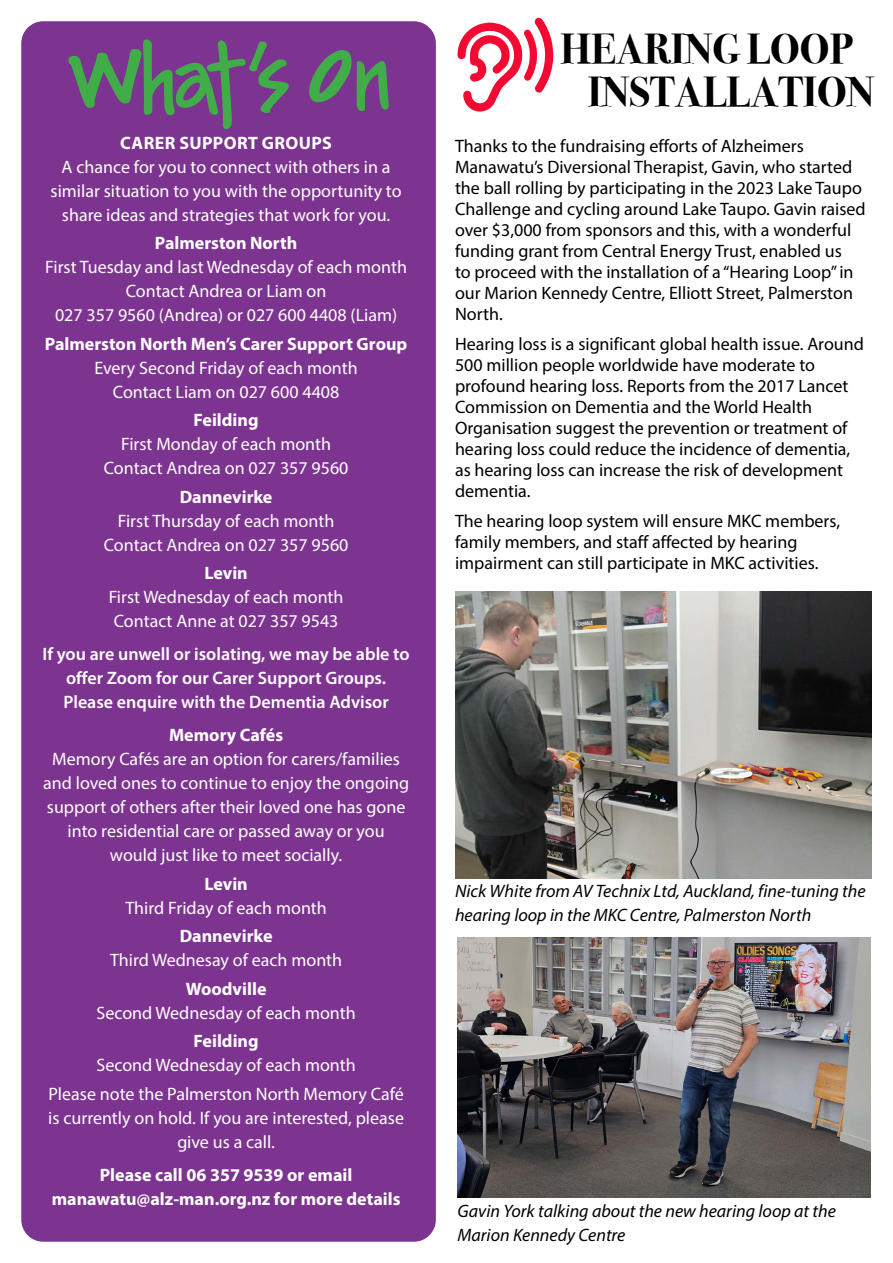
<style>
.page{position:relative;width:893px;height:1263px;background:#fff}
.page>*{position:absolute;margin:0;border:0;box-sizing:border-box;transform-origin:0 0}
.t1{font:700 41.85px/43px "Bodoni Svty Two ITCTT";color:#000}
.t2{font:18px/21px "Myriad Pro";color:#000}
.t3{font:18px/24px "Myriad Pro";color:#fff;text-align:center}
.t4{font:700 18px/24px "Myriad Pro";color:#fff;text-align:center}
.t5{font:italic 18px/24px "Myriad Pro";color:#000}
.t6{font:600 18px/24px "Myriad Pro";color:#fff;text-align:center}
.t7{font:700 18px "Myriad Pro";letter-spacing:.02em;color:#fff}
</style>
<div class="page">
<div style="left:22px;top:22px;width:413px;height:1219px;background:#7d3390;border-radius:21px"></div>
<svg style="left:68px;top:39px;width:321px;height:90px"></svg>
<svg style="left:457px;top:17px;width:96px;height:95px"></svg>
<img style="left:457px;top:937px;width:413px;height:261px">
<img style="left:455px;top:591px;width:416px;height:287px">
<p class="t7" style="left:120px;top:131px;width:213px">CARER SUPPORT GROUPS</p>
<p class="t3" style="left:51px;top:154px;width:353px">A chance for you to connect with others in a similar situation to you with the opportunity to share ideas and strategies that work for you.</p>
<p class="t4" style="left:155px;top:230px;width:144px">Palmerston North</p>
<p class="t3" style="left:45px;top:255px;width:363px">First Tuesday and last Wednesday of each month<br>Contact Andrea or Liam on<br>027 357 9560 (Andrea) or 027 600 4408 (Liam)</p>
<p class="t4" style="left:45px;top:331px;width:364px">Palmerston North Men’s Carer Support Group</p>
<p class="t3" style="left:94px;top:355px;width:265px">Every Second Friday of each month<br>Contact Liam on 027 600 4408</p>
<p class="t4" style="left:194px;top:407px;width:67px">Feilding</p>
<p class="t3" style="left:104px;top:432px;width:246px">First Monday of each month<br>Contact Andrea on 027 357 9560</p>
<p class="t4" style="left:180px;top:484px;width:94px">Dannevirke</p>
<p class="t3" style="left:104px;top:508px;width:246px">First Thursday of each month<br>Contact Andrea on 027 357 9560</p>
<p class="t4" style="left:204px;top:560px;width:45px">Levin</p>
<p class="t3" style="left:109px;top:585px;width:236px;text-align:left">First Wednesday of each month<br>Contact Anne at 027 357 9543</p>
<p class="t6" style="left:43px;top:642px;width:369px">If you are unwell or isolating, we may be able to offer Zoom for our Carer Support Groups.<br>Please enquire with the Dementia Advisor</p>
<p class="t4" style="left:169px;top:722px;width:116px">Memory Cafés</p>
<p class="t3" style="left:43px;top:747px;width:367px">Memory Cafés are an option for carers/families and loved ones to continue to enjoy the ongoing support of others after their loved one has gone into residential care or passed away or you would just like to meet socially.</p>
<p class="t4" style="left:204px;top:871px;width:45px">Levin</p>
<p class="t3" style="left:125px;top:895px;width:203px">Third Friday of each month</p>
<p class="t4" style="left:180px;top:923px;width:94px">Dannevirke</p>
<p class="t3" style="left:110px;top:948px;width:234px">Third Wednesay of each month</p>
<p class="t4" style="left:186px;top:976px;width:82px">Woodville</p>
<p class="t3" style="left:96px;top:1000px;width:261px">Second Wednesday of each month</p>
<p class="t4" style="left:194px;top:1028px;width:67px">Feilding</p>
<p class="t3" style="left:48px;top:1050px;width:357px;line-height:28.5px">Second Wednesday of each month<br>Please note the Palmerston North Memory Café</p>
<p class="t3" style="left:48px;top:1105px;width:357px">is currently on hold. If you are interested, please give us a call.</p>
<p class="t4" style="left:52px;top:1162px;width:350px">Please call 06 357 9539 or email manawatu@alz-man.org.nz for more details</p>
<h1 class="t1" style="left:588px;top:24px;width:288px;text-indent:-27px">HEARING LOOP<br>INSTALLATION</h1>
<p class="t2" style="left:455px;top:135px;width:412px">Thanks to the fundraising efforts of Alzheimers Manawatu’s Diversional Therapist, Gavin, who started the ball rolling by participating in the 2023 Lake Taupo Challenge and cycling around Lake Taupo. Gavin raised over $3,000 from sponsors and this, with a wonderful funding grant from Central Energy Trust, enabled us<br>to proceed with the installation of a “Hearing Loop” in our Marion Kennedy Centre, Elliott Street, Palmerston North.</p>
<p class="t2" style="left:455px;top:333px;width:410px">Hearing loss is a significant global health issue. Around 500 million people worldwide have moderate to profound hearing loss. Reports from the 2017 Lancet Commission on Dementia and the World Health Organisation suggest the prevention or treatment of hearing loss could reduce the incidence of dementia, as hearing loss can increase the risk of development dementia.</p>
<p class="t2" style="left:455px;top:510px;width:387px">The hearing loop system will ensure MKC members, family members, and staff affected by hearing impairment can still participate in MKC activities.</p>
<p class="t5" style="left:455px;top:879px;width:412px">Nick White from AV Technix Ltd, Auckland, fine-tuning the hearing loop in the MKC Centre, Palmerston North</p>
<p class="t5" style="left:457px;top:1199px;width:380px">Gavin York talking about the new hearing loop at the<br>Marion Kennedy Centre</p>
</div>
